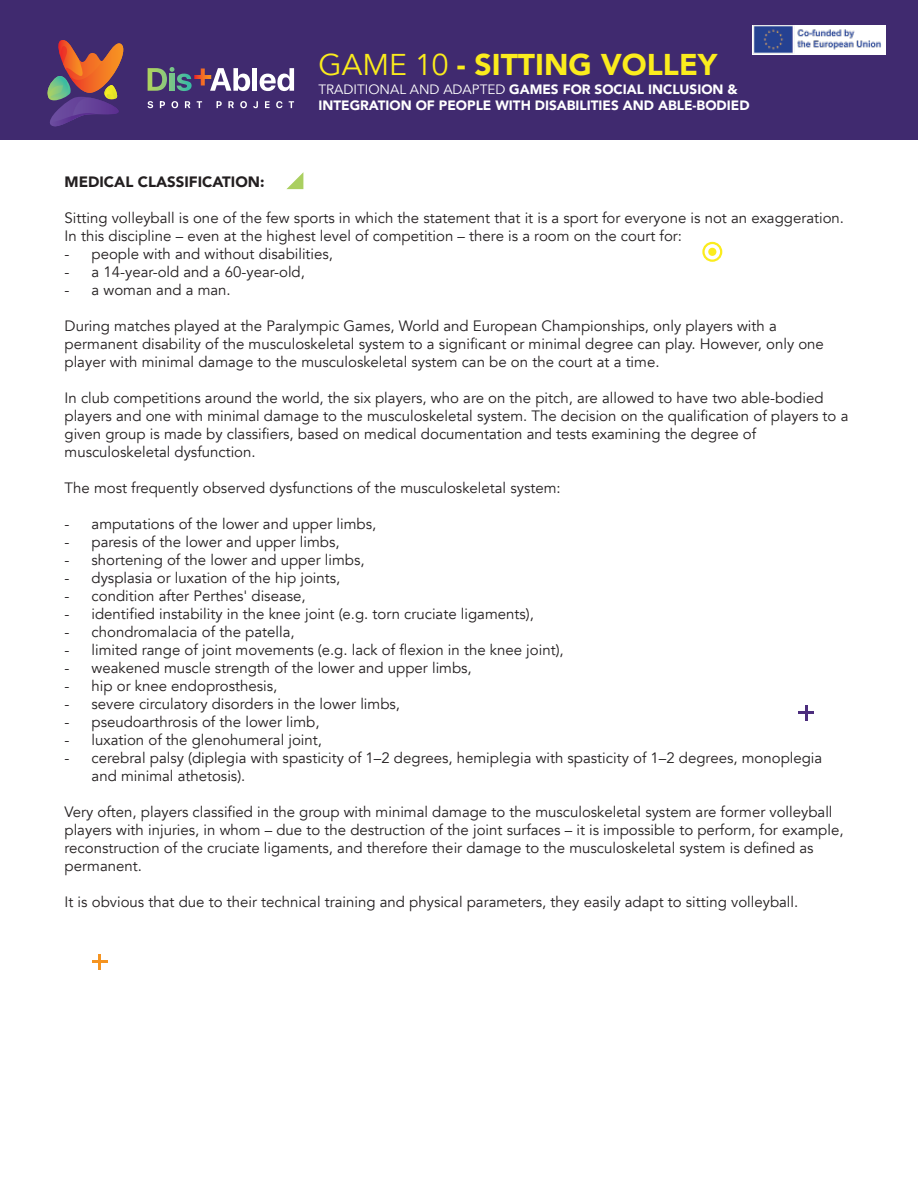
<style>
.page{position:relative;width:918px;height:1188px;background:#fff}
.page>*{position:absolute;margin:0;border:0;box-sizing:border-box;transform-origin:0 0}
.t1{font:900 30px "Avenir";color:#fbec1d}
.t2{font:15px/18px "Avenir";color:#231f20}
.t3{font:900 15px "Avenir";color:#231f20}
.t4{font:900 13.5px/16.2px "Avenir";color:#fff}
.s1{font-weight:400}
</style>
<div class="page">
<div style="left:0;top:0;width:918px;height:139px;background:#402a6f"></div>
<svg style="left:47px;top:40px;width:77px;height:87px"></svg>
<svg style="left:148px;top:67px;width:102px;height:24px"></svg>
<hr style="left:253px;top:68px;width:4px;height:23px;background:#fff">
<svg style="left:260px;top:68px;width:34px;height:23px"></svg>
<svg style="left:148px;top:101px;width:5px;height:7px"></svg>
<svg style="left:160px;top:101px;width:5px;height:7px"></svg>
<svg style="left:172px;top:101px;width:6px;height:7px"></svg>
<svg style="left:185px;top:101px;width:5px;height:7px"></svg>
<svg style="left:197px;top:101px;width:5px;height:7px"></svg>
<svg style="left:217px;top:101px;width:5px;height:7px"></svg>
<svg style="left:228px;top:101px;width:6px;height:7px"></svg>
<svg style="left:240px;top:101px;width:7px;height:7px"></svg>
<svg style="left:253px;top:101px;width:5px;height:7px"></svg>
<svg style="left:265px;top:101px;width:5px;height:7px"></svg>
<svg style="left:276px;top:101px;width:6px;height:7px"></svg>
<svg style="left:289px;top:101px;width:5px;height:7px"></svg>
<div style="left:702px;top:242px;width:20px;height:20px;border:2px solid #fbec1d;border-radius:50%"></div>
<div style="left:708px;top:248px;width:8px;height:8px;background:#fbec1d;border-radius:50%"></div>
<hr style="left:805px;top:705px;width:3px;height:15px;background:#4c2d7d">
<hr style="left:799px;top:711px;width:15px;height:3px;background:#4c2d7d">
<hr style="left:98px;top:954px;width:3px;height:15px;background:#f59421">
<hr style="left:92px;top:960px;width:15px;height:3px;background:#f59421">
<svg style="left:286px;top:172px;width:17px;height:17px"></svg>
<img style="left:753px;top:25px;width:133px;height:29px">
<h1 class="t1" style="left:318px;top:39px;width:400px"><span class="s1">GAME 10</span> - SITTING VOLLEY</h1>
<p class="t4" style="left:318px;top:81px;width:433px"><span class="s1">TRADITIONAL AND ADAPTED</span> GAMES FOR SOCIAL INCLUSION &amp;<br>INTEGRATION OF PEOPLE WITH DISABILITIES AND ABLE-BODIED</p>
<p class="t3" style="left:65px;top:168px;width:201px">MEDICAL CLASSIFICATION:</p>
<p class="t2" style="left:65px;top:209px;width:781px">Sitting volleyball is one of the few sports in which the statement that it is a sport for everyone is not an exaggeration.<br>In this discipline – even at the highest level of competition – there is a room on the court for:</p>
<p class="t2" style="left:65px;top:245px;width:270px">- people with and without disabilities,</p>
<p class="t2" style="left:65px;top:263px;width:242px">- a 14-year-old and a 60-year-old,</p>
<p class="t2" style="left:65px;top:281px;width:168px">- a woman and a man.</p>
<p class="t2" style="left:65px;top:317px;width:761px">During matches played at the Paralympic Games, World and European Championships, only players with a permanent disability of the musculoskeletal system to a significant or minimal degree can play. However, only one player with minimal damage to the musculoskeletal system can be on the court at a time.</p>
<p class="t2" style="left:65px;top:389px;width:785px">In club competitions around the world, the six players, who are on the pitch, are allowed to have two able-bodied players and one with minimal damage to the musculoskeletal system. The decision on the qualification of players to a given group is made by classifiers, based on medical documentation and tests examining the degree of musculoskeletal dysfunction.</p>
<p class="t2" style="left:65px;top:479px;width:498px">The most frequently observed dysfunctions of the musculoskeletal system:</p>
<p class="t2" style="left:65px;top:515px;width:313px">- amputations of the lower and upper limbs,</p>
<p class="t2" style="left:65px;top:533px;width:277px">- paresis of the lower and upper limbs,</p>
<p class="t2" style="left:65px;top:551px;width:302px">- shortening of the lower and upper limbs,</p>
<p class="t2" style="left:65px;top:569px;width:277px">- dysplasia or luxation of the hip joints,</p>
<p class="t2" style="left:65px;top:587px;width:243px">- condition after Perthes' disease,</p>
<p class="t2" style="left:65px;top:605px;width:471px">- identified instability in the knee joint (e.g. torn cruciate ligaments),</p>
<p class="t2" style="left:65px;top:623px;width:232px">- chondromalacia of the patella,</p>
<p class="t2" style="left:65px;top:641px;width:501px">- limited range of joint movements (e.g. lack of flexion in the knee joint),</p>
<p class="t2" style="left:65px;top:659px;width:409px">- weakened muscle strength of the lower and upper limbs,</p>
<p class="t2" style="left:65px;top:677px;width:214px">- hip or knee endoprosthesis,</p>
<p class="t2" style="left:65px;top:695px;width:337px">- severe circulatory disorders in the lower limbs,</p>
<p class="t2" style="left:65px;top:713px;width:256px">- pseudoarthrosis of the lower limb,</p>
<p class="t2" style="left:65px;top:731px;width:259px">- luxation of the glenohumeral joint,</p>
<p class="t2" style="left:92px;top:749px;width:732px;text-indent:-27px">- cerebral palsy (diplegia with spasticity of 1–2 degrees, hemiplegia with spasticity of 1–2 degrees, monoplegia and minimal athetosis).</p>
<p class="t2" style="left:65px;top:803px;width:780px">Very often, players classified in the group with minimal damage to the musculoskeletal system are former volleyball players with injuries, in whom – due to the destruction of the joint surfaces – it is impossible to perform, for example, reconstruction of the cruciate ligaments, and therefore their damage to the musculoskeletal system is defined as permanent.</p>
<p class="t2" style="left:65px;top:893px;width:735px">It is obvious that due to their technical training and physical parameters, they easily adapt to sitting volleyball.</p>
</div>
